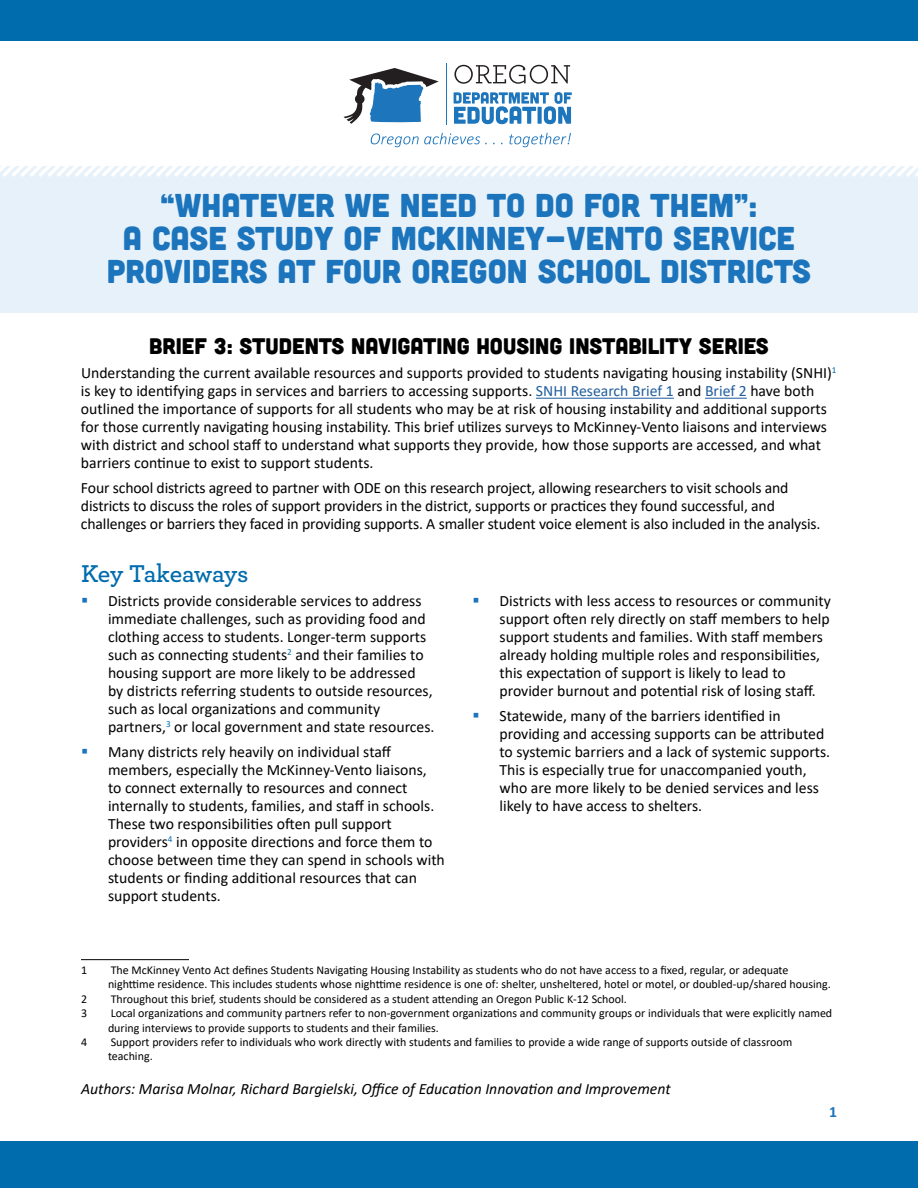
<style>
.page{position:relative;width:918px;height:1188px;background:#fff}
.page>*{position:absolute;margin:0;border:0;box-sizing:border-box;transform-origin:0 0}
.t1{font:33px/33px "Cubano";color:#1c75bc;text-align:center}
.t2{font:600 25.5px "Archer";letter-spacing:-.01em;color:#006cad}
.t3{font:22.5px "Cubano";color:#000}
.t4{font:15.75px/18px "Calibri";color:#000}
.t5{font:italic 15.75px "Calibri";color:#000}
.t6{font:700 15.75px "Calibri";color:#1c75bc}
.t7{font:12px/14.4px "Calibri";color:#000}
.t8{font:9.15px "Calibri";color:#006cad}
.s1{color:#215e9e}
</style>
<div class="page">
<div style="left:0;top:1141px;width:918px;height:47px;background:#006cad"></div>
<div style="left:0;top:166px;width:918px;height:147px;background:#e7f1fa"></div>
<hr style="left:536px;top:398px;width:138px;height:1px;background:#215e9e">
<hr style="left:705px;top:398px;width:42px;height:1px;background:#215e9e">
<svg style="left:454px;top:65px;width:116px;height:19px"></svg>
<svg style="left:454px;top:92px;width:118px;height:32px"></svg>
<hr style="left:446px;top:63px;width:1px;height:62px;background:#1d75bc">
<svg style="left:343px;top:68px;width:96px;height:56px"></svg>
<svg style="left:371px;top:133px;width:116px;height:14px"></svg>
<svg style="left:509px;top:133px;width:62px;height:14px"></svg>
<hr style="left:81px;top:959px;width:108px;height:1px;background:#000">
<div style="left:0;top:0;width:918px;height:40px;background:#006cad"></div>
<svg style="left:0;top:166px;width:918px;height:11px"></svg>
<h1 class="t1" style="left:107px;top:188px;width:706px">“WHATEVER WE NEED TO DO FOR THEM”:<br>A CASE STUDY OF MCKINNEY-VENTO SERVICE<br>PROVIDERS AT FOUR OREGON SCHOOL DISTRICTS</h1>
<h3 class="t3" style="left:149px;top:331px;width:621px">BRIEF 3: STUDENTS NAVIGATING HOUSING INSTABILITY SERIES</h3>
<p class="t4" style="left:81px;top:364px;width:757px">Understanding the current available resources and supports provided to students navigating housing instability (SNHI)<sup>1 </sup>is key to identifying gaps in services and barriers to accessing supports. <span class="s1">SNHI Research Brief 1</span> and <span class="s1">Brief 2</span> have both outlined the importance of supports for all students who may be at risk of housing instability and additional supports for those currently navigating housing instability. This brief utilizes surveys to McKinney-Vento liaisons and interviews with district and school staff to understand what supports they provide, how those supports are accessed, and what barriers continue to exist to support students.</p>
<p class="t4" style="left:81px;top:479px;width:741px">Four school districts agreed to partner with ODE on this research project, allowing researchers to visit schools and districts to discuss the roles of support providers in the district, supports or practices they found successful, and challenges or barriers they faced in providing supports. A smaller student voice element is also included in the analysis.</p>
<h2 class="t2" style="left:81px;top:554px;width:169px">Key Takeaways</h2>
<p class="t4" style="left:108px;top:592px;width:315px">Districts provide considerable services to address</p>
<p class="t4" style="left:500px;top:592px;width:333px">Districts with less access to resources or community</p>
<p class="t4" style="left:108px;top:610px;width:319px">immediate challenges, such as providing food and</p>
<p class="t4" style="left:500px;top:610px;width:332px">support often rely directly on staff members to help</p>
<p class="t4" style="left:108px;top:628px;width:320px">clothing access to students. Longer-term supports</p>
<p class="t4" style="left:500px;top:628px;width:325px">support students and families. With staff members</p>
<p class="t4" style="left:108px;top:646px;width:317px">such as connecting students<sup>2</sup> and their families to</p>
<p class="t4" style="left:500px;top:646px;width:322px">already holding multiple roles and responsibilities,</p>
<p class="t4" style="left:108px;top:664px;width:309px">housing support are more likely to be addressed</p>
<p class="t4" style="left:500px;top:664px;width:288px">this expectation of support is likely to lead to</p>
<p class="t4" style="left:108px;top:682px;width:326px">by districts referring students to outside resources,</p>
<p class="t4" style="left:500px;top:682px;width:318px">provider burnout and potential risk of losing staff.</p>
<p class="t4" style="left:108px;top:700px;width:274px">such as local organizations and community</p>
<p class="t8" style="left:166px;top:718px;width:6px">3</p>
<p class="t4" style="left:500px;top:707px;width:283px">Statewide, many of the barriers identified in</p>
<p class="t4" style="left:108px;top:718px;width:328px">partners, or local government and state resources.</p>
<p class="t4" style="left:500px;top:725px;width:326px">providing and accessing supports can be attributed</p>
<p class="t4" style="left:108px;top:743px;width:285px">Many districts rely heavily on individual staff</p>
<p class="t4" style="left:500px;top:743px;width:332px">to systemic barriers and a lack of systemic supports.</p>
<p class="t4" style="left:108px;top:761px;width:320px">members, especially the McKinney-Vento liaisons,</p>
<p class="t4" style="left:500px;top:761px;width:309px">This is especially true for unaccompanied youth,</p>
<p class="t4" style="left:108px;top:779px;width:301px">to connect externally to resources and connect</p>
<p class="t4" style="left:500px;top:779px;width:321px">who are more likely to be denied services and less</p>
<p class="t4" style="left:108px;top:797px;width:328px">internally to students, families, and staff in schools.</p>
<p class="t4" style="left:500px;top:797px;width:204px">likely to have access to shelters.</p>
<p class="t4" style="left:108px;top:815px;width:338px">These two responsibilities often pull support providers<sup>4</sup> in opposite directions and force them to choose between time they can spend in schools with students or finding additional resources that can support students.</p>
<p class="t7" style="left:81px;top:963px;width:8px">1</p>
<p class="t7" style="left:108px;top:963px;width:724px">The McKinney Vento Act defines Students Navigating Housing Instability as students who do not have access to a fixed, regular, or adequate nighttime residence. This includes students whose nighttime residence is one of: shelter, unsheltered, hotel or motel, or doubled-up/shared housing.</p>
<p class="t7" style="left:81px;top:991px;width:8px">2</p>
<p class="t7" style="left:111px;top:991px;width:518px">Throughout this brief, students should be considered as a student attending an Oregon Public K-12 School.</p>
<p class="t7" style="left:81px;top:1006px;width:8px">3</p>
<p class="t7" style="left:108px;top:1006px;width:726px">Local organizations and community partners refer to non-government organizations and community groups or individuals that were explicitly named during interviews to provide supports to students and their families.</p>
<p class="t7" style="left:81px;top:1035px;width:8px">4</p>
<p class="t7" style="left:108px;top:1035px;width:686px">Support providers refer to individuals who work directly with students and families to provide a wide range of supports outside of classroom teaching.</p>
<p class="t5" style="left:81px;top:1077px;width:591px">Authors: Marisa Molnar, Richard Bargielski, Office of Education Innovation and Improvement</p>
<p class="t6" style="left:829px;top:1100px;width:9px">1</p>
</div>
